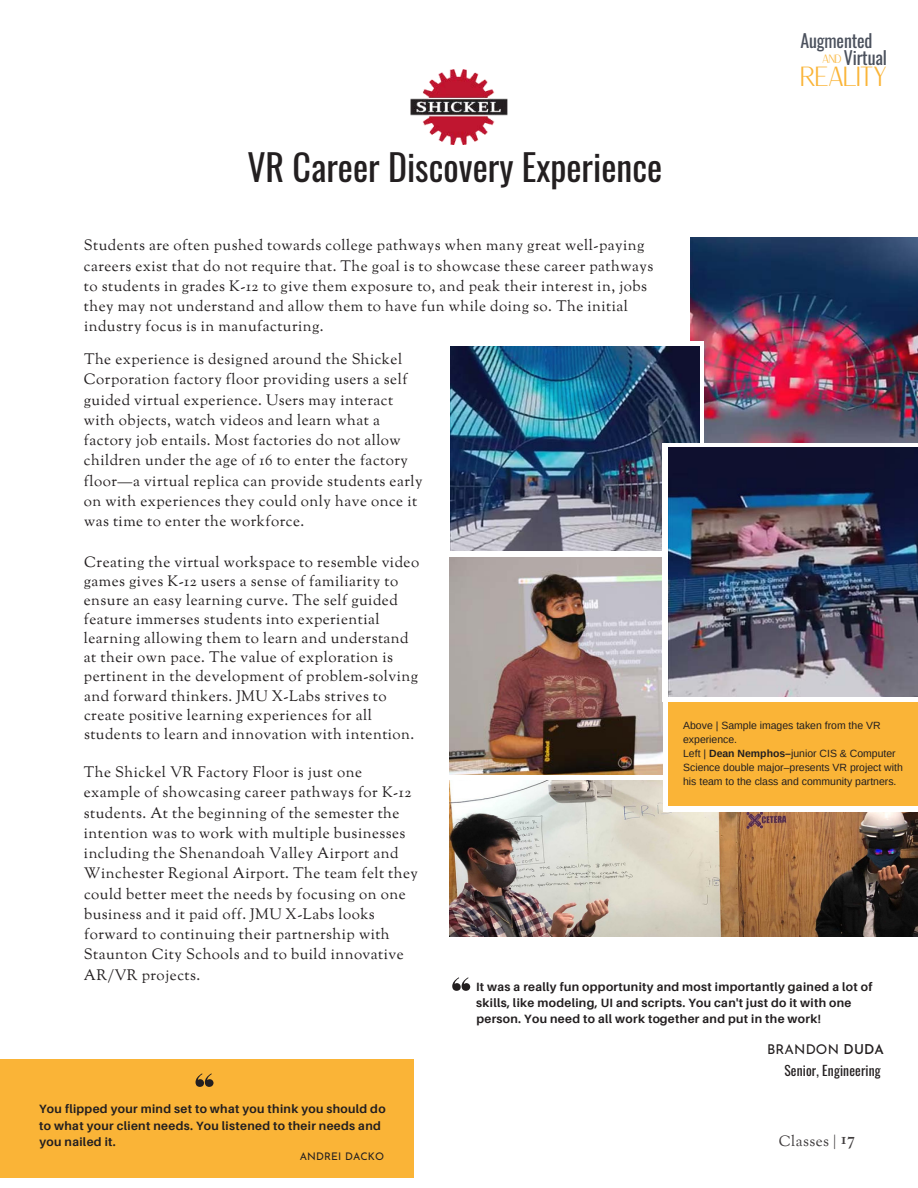
<style>
.page{position:relative;width:918px;height:1188px;background:#fff}
.page>*{position:absolute;margin:0;border:0;box-sizing:border-box;transform-origin:0 0}
.t1{font:36px "Oswald";color:#231f20}
.t2{font:27px "Versailles";letter-spacing:-.145em;color:#fab437}
.t3{font:18px "Oswald";letter-spacing:-.01em;color:#4b515d}
.t4{font:15px/20.2px "Sorts Mill Goudy";letter-spacing:.03em;color:#231f20}
.t5{font:13.5px/21.6px "Oswald";letter-spacing:.01em;color:#231f20;text-align:right}
.t6{font:700 12px/16.6px "Aileron";letter-spacing:.03em;color:#231f20}
.t7{font:10.5px/14px "Arimo";color:#231f20}
.t8{font:10.5px "Josefin Sans";letter-spacing:.01em;color:#231f20}
.s1{font-family:"Versailles";font-size:11.7px;color:#fab437}
.s2{font-weight:700}
.s3{font-family:"Josefin Sans"}
.s4{font-family:"Josefin Sans";font-weight:600}
</style>
<div class="page">
<div style="left:0;top:1059px;width:413px;height:118px;background:#fab437"></div>
<svg style="left:196px;top:1073px;width:18px;height:14px"></svg>
<svg style="left:452px;top:977px;width:18px;height:14px"></svg>
<img style="left:410px;top:69px;width:98px;height:76px">
<img style="left:690px;top:238px;width:228px;height:205px">
<svg style="left:497px;top:342px;width:207px;height:101px"></svg>
<img style="left:450px;top:347px;width:250px;height:204px">
<img style="left:450px;top:558px;width:213px;height:217px">
<div style="left:663px;top:443px;width:255px;height:259px;background:#fff"></div>
<img style="left:668px;top:447px;width:250px;height:250px">
<img style="left:450px;top:780px;width:468px;height:157px">
<div style="left:663px;top:702px;width:255px;height:109px;background:#fff"></div>
<div style="left:669px;top:702px;width:249px;height:104px;background:#fab437"></div>
<p class="t1" style="left:247px;top:135px;width:416px">VR Career Discovery Experience</p>
<p class="t3" style="left:800px;top:25px;width:74px">Augmented</p>
<p class="t2" style="left:799px;top:60px;width:91px">REALITY</p>
<p class="t3" style="left:821px;top:41px;width:67px"><span class="s1">AND</span> Virtual</p>
<p class="t4" style="left:84px;top:236px;width:571px">Students are often pushed towards college pathways when many great well-paying careers exist that do not require that. The goal is to showcase these career pathways to students in grades K-12 to give them exposure to, and peak their interest in, jobs they may not understand and allow them to have fun while doing so. The initial industry focus is in manufacturing.</p>
<p class="t4" style="left:84px;top:350px;width:340px">The experience is designed around the Shickel Corporation factory floor providing users a self guided virtual experience. Users may interact with objects, watch videos and learn what a factory job entails. Most factories do not allow children under the age of 16 to enter the factory floor—a virtual replica can provide students early on with experiences they could only have once it was time to enter the workforce.</p>
<p class="t4" style="left:84px;top:553px;width:337px;line-height:19.2px">Creating the virtual workspace to resemble video games gives K-12 users a sense of familiarity to ensure an easy learning curve. The self guided feature immerses students into experiential learning allowing them to learn and understand at their own pace. The value of exploration is pertinent in the development of problem-solving and forward thinkers. JMU X-Labs strives to create positive learning experiences for all students to learn and innovation with intention.</p>
<p class="t4" style="left:84px;top:763px;width:336px">The Shickel VR Factory Floor is just one example of showcasing career pathways for K-12 students. At the beginning of the semester the intention was to work with multiple businesses including the Shenandoah Valley Airport and Winchester Regional Airport. The team felt they could better meet the needs by focusing on one business and it paid off. JMU X-Labs looks forward to continuing their partnership with Staunton City Schools and to build innovative AR/VR projects.</p>
<p class="t7" style="left:683px;top:718px;width:221px">Above | Sample images taken from the VR experience.<br>Left | <span class="s2">Dean Nemphos–</span>junior CIS &amp; Computer Science double major–presents VR project with his team to the class and community partners.</p>
<p class="t6" style="left:476px;top:979px;width:398px;line-height:16px">It was a really fun opportunity and most importantly gained a lot of skills, like modeling, UI and scripts. You can't just do it with one person. You need to all work together and put in the work!</p>
<p class="t5" style="left:767px;top:1037px;width:118px"><span class="s3">BRANDON</span> <span class="s4">DUDA<br></span>Senior, Engineering</p>
<p class="t6" style="left:39px;top:1101px;width:348px">You flipped your mind set to what you think you should do to what your client needs. You listened to their needs and you nailed it.</p>
<p class="t8" style="left:300px;top:1148px;width:86px">ANDREI DACKO</p>
<p class="t4" style="left:779px;top:1132px;width:78px">Classes | <sup>17</sup></p>
</div>
